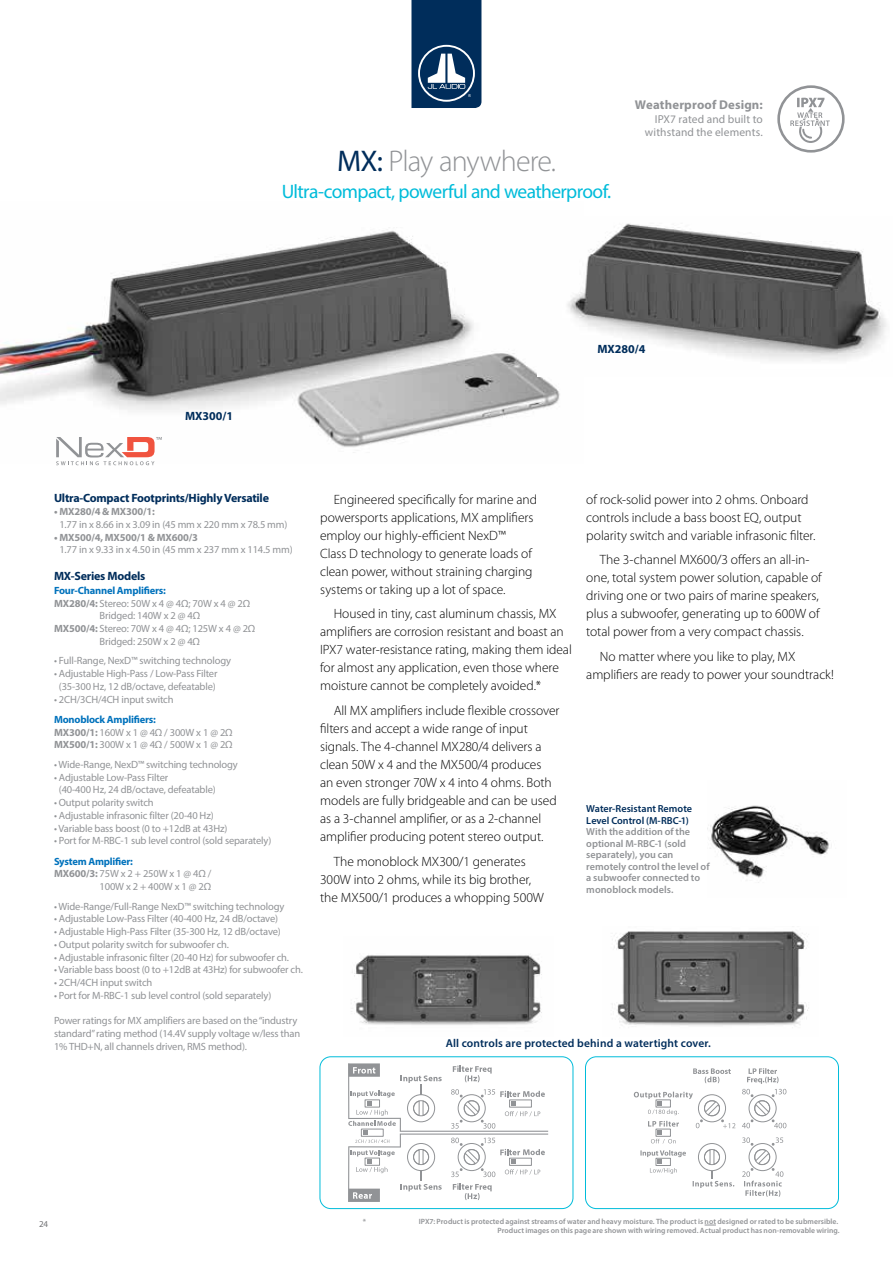
<style>
.page{position:relative;width:893px;height:1263px;background:#fff}
.page>*{position:absolute;margin:0;border:0;box-sizing:border-box;transform-origin:0 0}
.t1{font:300 30px "Myriad Pro";letter-spacing:-.035em;color:#919396}
.t2{font:19.5px "Myriad Pro";letter-spacing:-.035em;color:#00bcda}
.t3{font:300 13.5px/18px "Myriad Pro";letter-spacing:-.005em;color:#000}
.t4{font:700 12.75px "Myriad Pro";letter-spacing:.015em;color:#919396}
.t5{font:700 12px "Myriad Pro";letter-spacing:-.02em;color:#002d5b}
.t6{font:600 11.55px "Myriad Pro";letter-spacing:.01em;color:#002d5b}
.t7{font:11.55px/13.8px "Myriad Pro";letter-spacing:.01em;color:#919396;text-align:right}
.t8{font:10.5px/12.8px "Myriad Pro";letter-spacing:-.015em;color:#919396}
.t9{font:700 10.5px "Myriad Pro";letter-spacing:-.015em;color:#919396}
.t10{font:700 10.5px "Myriad Pro";letter-spacing:-.02em;color:#0072bc}
.t11{font:600 10.2px/11.6px "Myriad Pro";color:#919396}
.t12{font:600 10.2px/11.4px "Myriad Pro";color:#002d5b}
.t13{font:9px "Myriad Pro";color:#717275}
.t14{font:600 7.65px/9.1px "Myriad Pro";letter-spacing:.005em;color:#919396;text-align:right}
.s1{font-weight:400;color:#002d5b}
.s2{font-weight:700}
.s3{font-weight:700;color:#0072bc}
</style>
<div class="page">
<svg style="left:411px;top:0;width:70px;height:108px;background:#214870"></svg>
<img style="left:0;top:231px;width:560px;height:222px">
<img style="left:710px;top:805px;width:122px;height:78px">
<img style="left:538px;top:223px;width:349px;height:154px">
<img style="left:351px;top:955px;width:191px;height:70px">
<img style="left:612px;top:931px;width:197px;height:95px">
<svg style="left:56px;top:437px;width:106px;height:28px"></svg>
<div style="left:319px;top:1056px;width:254px;height:153px;border:1px solid #00bcda;border-radius:11px"></div>
<svg style="left:348px;top:1063px;width:200px;height:139px"></svg>
<div style="left:585px;top:1056px;width:254px;height:153px;border:1px solid #00bcda;border-radius:11px"></div>
<svg style="left:634px;top:1068px;width:152px;height:129px"></svg>
<svg style="left:777px;top:85px;width:68px;height:68px"></svg>
<h1 class="t1" style="left:337px;top:143px;width:220px"><span class="s1">MX:</span> Play anywhere.</h1>
<h2 class="t2" style="left:282px;top:179px;width:331px">Ultra-compact, powerful and weatherproof.</h2>
<p class="t4" style="left:635px;top:96px;width:129px">Weatherproof Design:</p>
<p class="t7" style="left:645px;top:112px;width:119px">IPX7 rated and built to withstand the elements.</p>
<p class="t5" style="left:185px;top:408px;width:50px">MX300/1</p>
<p class="t5" style="left:597px;top:341px;width:50px">MX280/4</p>
<p class="t5" style="left:54px;top:491px;width:217px">Ultra-Compact Footprints/Highly Versatile</p>
<p class="t9" style="left:54px;top:505px;width:102px">• MX280/4 &amp; MX300/1:</p>
<p class="t8" style="left:59px;top:518px;width:230px">1.77 in x 8.66 in x 3.09 in (45 mm x 220 mm x 78.5 mm)</p>
<p class="t9" style="left:54px;top:530px;width:145px">• MX500/4, MX500/1 &amp; MX600/3</p>
<p class="t8" style="left:59px;top:543px;width:235px">1.77 in x 9.33 in x 4.50 in (45 mm x 237 mm x 114.5 mm)</p>
<p class="t5" style="left:54px;top:569px;width:93px">MX-Series Models</p>
<p class="t10" style="left:54px;top:584px;width:113px">Four-Channel Amplifiers:</p>
<p class="t8" style="left:54px;top:597px;width:198px"><span class="s2">MX280/4:</span> Stereo: 50W x 4 @ 4Ω; 70W x 4 @ 2Ω</p>
<p class="t8" style="left:100px;top:609px;width:102px">Bridged: 140W x 2 @ 4Ω</p>
<p class="t8" style="left:54px;top:622px;width:203px"><span class="s2">MX500/4:</span> Stereo: 70W x 4 @ 4Ω; 125W x 4 @ 2Ω</p>
<p class="t8" style="left:100px;top:635px;width:102px">Bridged: 250W x 2 @ 4Ω</p>
<p class="t8" style="left:54px;top:654px;width:179px">• Full-Range, NexD™ switching technology</p>
<p class="t8" style="left:54px;top:667px;width:165px;text-align:center">• Adjustable High-Pass / Low-Pass Filter (35-300 Hz, 12 dB/octave, defeatable)</p>
<p class="t8" style="left:54px;top:693px;width:121px">• 2CH/3CH/4CH input switch</p>
<p class="t8" style="left:54px;top:713px;width:180px"><span class="s3">Monoblock Amplifiers:<br></span><span class="s2">MX300/1:</span> 160W x 1 @ 4Ω / 300W x 1 @ 2Ω<br><span class="s2">MX500/1:</span> 300W x 1 @ 4Ω / 500W x 1 @ 2Ω</p>
<p class="t8" style="left:54px;top:758px;width:185px">• Wide-Range, NexD™ switching technology</p>
<p class="t8" style="left:59px;top:771px;width:158px;text-indent:-5px">• Adjustable Low-Pass Filter<br>(40-400 Hz, 24 dB/octave, defeatable)</p>
<p class="t8" style="left:54px;top:796px;width:101px">• Output polarity switch</p>
<p class="t8" style="left:54px;top:809px;width:161px">• Adjustable infrasonic filter (20-40 Hz)</p>
<p class="t8" style="left:54px;top:822px;width:175px">• Variable bass boost (0 to +12dB at 43Hz)</p>
<p class="t8" style="left:54px;top:834px;width:219px">• Port for M-RBC-1 sub level control (sold separately)</p>
<p class="t10" style="left:54px;top:854px;width:81px">System Amplifier:</p>
<p class="t8" style="left:54px;top:867px;width:159px"><span class="s2">MX600/3:</span> 75W x 2 + 250W x 1 @ 4Ω /</p>
<p class="t8" style="left:100px;top:880px;width:113px">100W x 2 + 400W x 1 @ 2Ω</p>
<p class="t8" style="left:54px;top:900px;width:232px">• Wide-Range/Full-Range NexD™ switching technology</p>
<p class="t8" style="left:54px;top:912px;width:226px">• Adjustable Low-Pass Filter (40-400 Hz, 24 dB/octave)</p>
<p class="t8" style="left:54px;top:925px;width:228px">• Adjustable High-Pass Filter (35-300 Hz, 12 dB/octave)</p>
<p class="t8" style="left:54px;top:938px;width:177px">• Output polarity switch for subwoofer ch.</p>
<p class="t8" style="left:54px;top:951px;width:237px">• Adjustable infrasonic filter (20-40 Hz) for subwoofer ch.</p>
<p class="t8" style="left:54px;top:963px;width:250px">• Variable bass boost (0 to +12dB at 43Hz) for subwoofer ch.</p>
<p class="t8" style="left:54px;top:976px;width:100px">• 2CH/4CH input switch</p>
<p class="t8" style="left:54px;top:989px;width:219px">• Port for M-RBC-1 sub level control (sold separately)</p>
<p class="t8" style="left:54px;top:1014px;width:248px">Power ratings for MX amplifiers are based on the “industry standard” rating method (14.4V supply voltage w/less than<br>1% THD+N, all channels driven, RMS method).</p>
<p class="t3" style="left:320px;top:490px;width:218px;text-indent:14px">Engineered specifically for marine and powersports applications, MX amplifiers employ our highly-efficient NexD™<br>Class D technology to generate loads of clean power, without straining charging systems or taking up a lot of space.</p>
<p class="t3" style="left:320px;top:605px;width:253px;text-indent:14px">Housed in tiny, cast aluminum chassis, MX amplifiers are corrosion resistant and boast an IPX7 water-resistance rating, making them ideal for almost any application, even those where moisture cannot be completely avoided.*</p>
<p class="t3" style="left:320px;top:701px;width:241px;text-indent:14px">All MX amplifiers include flexible crossover filters and accept a wide range of input signals. The 4-channel MX280/4 delivers a clean 50W x 4 and the MX500/4 produces<br>an even stronger 70W x 4 into 4 ohms. Both models are fully bridgeable and can be used as a 3-channel amplifier, or as a 2-channel amplifier producing potent stereo output.</p>
<p class="t3" style="left:320px;top:852px;width:225px;text-indent:14px">The monoblock MX300/1 generates<br>300W into 2 ohms, while its big brother, the MX500/1 produces a whopping 500W</p>
<p class="t3" style="left:586px;top:490px;width:231px">of rock-solid power into 2 ohms. Onboard controls include a bass boost EQ, output polarity switch and variable infrasonic filter.</p>
<p class="t3" style="left:586px;top:551px;width:237px;text-indent:14px">The 3-channel MX600/3 offers an all-in&shy;one, total system power solution, capable of driving one or two pairs of marine speakers, plus a subwoofer, generating up to 600W of total power from a very compact chassis.</p>
<p class="t3" style="left:586px;top:647px;width:249px;text-indent:14px">No matter where you like to play, MX amplifiers are ready to power your soundtrack!</p>
<p class="t12" style="left:586px;top:803px;width:107px">Water-Resistant Remote<br>Level Control (M-RBC-1)</p>
<p class="t11" style="left:586px;top:826px;width:125px">With the addition of the optional M-RBC-1 (sold separately), you can remotely control the level of a subwoofer connected to monoblock models.</p>
<p class="t6" style="left:446px;top:1035px;width:267px">All controls are protected behind a watertight cover.</p>
<p class="t13" style="left:39px;top:1218px;width:11px">24</p>
<p class="t14" style="left:363px;top:1217px;width:5px">*</p>
<p class="t14" style="left:419px;top:1217px;width:422px">IPX7: Product is protected against streams of water and heavy moisture. The product is not designed or rated to be submersible.<br>Product images on this page are shown with wiring removed. Actual product has non-removable wiring.</p>
</div>
